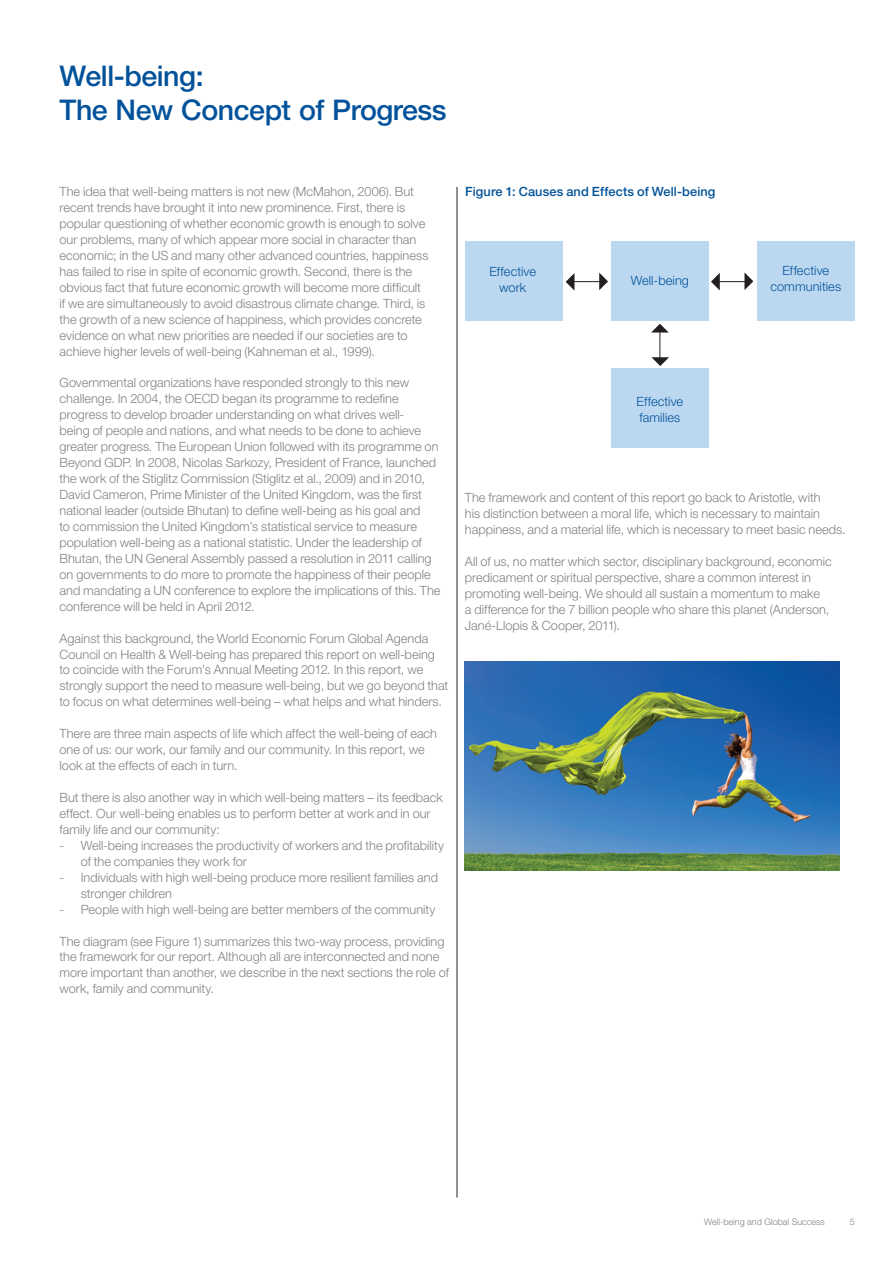
<style>
.page{position:relative;width:893px;height:1263px;background:#fff}
.page>*{position:absolute;margin:0;border:0;box-sizing:border-box;transform-origin:0 0}
.Heading_Level_1{font:500 28.5px "Helvetica Neue LT Pro";letter-spacing:-.015em;color:#01529a}
.Caption_Copy{font:300 12.75px/15.9px "Helvetica Neue LT Pro";color:#808285}
.Subhead_1{font:300 12.75px/15.9px "Helvetica Neue LT Pro";letter-spacing:.01em;color:#01529a;text-align:center}
.Subhead_1-2{font:500 12.75px "Helvetica Neue LT Pro";letter-spacing:.01em;color:#01529a}
.t1{font:300 9px "Helvetica Neue LT Pro";color:#808285}
</style>
<div class="page">
<img style="left:465px;top:661px;width:375px;height:210px">
<div style="left:465px;top:241px;width:98px;height:79px;background:#bcd8f0"></div>
<div style="left:757px;top:241px;width:98px;height:79px;background:#bcd8f0"></div>
<div style="left:611px;top:241px;width:98px;height:79px;background:#bcd8f0"></div>
<div style="left:611px;top:368px;width:98px;height:80px;background:#bcd8f0"></div>
<hr style="left:659px;top:326px;width:1px;height:37px;background:#231f20">
<hr style="left:714px;top:281px;width:37px;height:1px;background:#231f20">
<hr style="left:568px;top:281px;width:37px;height:1px;background:#231f20">
<svg style="left:651px;top:324px;width:18px;height:9px"></svg>
<svg style="left:651px;top:357px;width:18px;height:9px"></svg>
<svg style="left:566px;top:273px;width:8px;height:17px"></svg>
<svg style="left:599px;top:273px;width:9px;height:17px"></svg>
<svg style="left:711px;top:273px;width:9px;height:17px"></svg>
<svg style="left:744px;top:272px;width:9px;height:18px"></svg>
<hr style="left:457px;top:187px;width:1px;height:1010px;background:#231f20">
<p class="Heading_Level_1" style="left:60px;top:58px;width:146px">Well-being:</p>
<p class="Heading_Level_1" style="left:60px;top:93px;width:389px">The New Concept of Progress</p>
<p class="Caption_Copy" style="left:60px;top:183px;width:370px">The idea that well-being matters is not new (McMahon, 2006). But recent trends have brought it into new prominence. First, there is popular questioning of whether economic growth is enough to solve our problems, many of which appear more social in character than economic; in the US and many other advanced countries, happiness has failed to rise in spite of economic growth. Second, there is the obvious fact that future economic growth will become more difficult if we are simultaneously to avoid disastrous climate change. Third, is the growth of a new science of happiness, which provides concrete evidence on what new priorities are needed if our societies are to achieve higher levels of well-being (Kahneman et al., 1999).</p>
<p class="Caption_Copy" style="left:60px;top:375px;width:383px">Governmental organizations have responded strongly to this new challenge. In 2004, the OECD began its programme to redefine progress to develop broader understanding on what drives well-<br>being of people and nations, and what needs to be done to achieve greater progress. The European Union followed with its programme on Beyond GDP. In 2008, Nicolas Sarkozy, President of France, launched the work of the Stiglitz Commission (Stiglitz et al., 2009) and in 2010, David Cameron, Prime Minister of the United Kingdom, was the first national leader (outside Bhutan) to define well-being as his goal and<br>to commission the United Kingdom’s statistical service to measure population well-being as a national statistic. Under the leadership of Bhutan, the UN General Assembly passed a resolution in 2011 calling on governments to do more to promote the happiness of their people and mandating a UN conference to explore the implications of this. The conference will be held in April 2012.</p>
<p class="Caption_Copy" style="left:60px;top:630px;width:390px">Against this background, the World Economic Forum Global Agenda Council on Health &amp; Well-being has prepared this report on well-being to coincide with the Forum’s Annual Meeting 2012. In this report, we strongly support the need to measure well-being, but we go beyond that to focus on what determines well-being – what helps and what hinders.</p>
<p class="Caption_Copy" style="left:60px;top:725px;width:379px">There are three main aspects of life which affect the well-being of each one of us: our work, our family and our community. In this report, we look at the effects of each in turn.</p>
<p class="Caption_Copy" style="left:60px;top:789px;width:385px">But there is also another way in which well-being matters – its feedback effect. Our well-being enables us to perform better at work and in our family life and our community:</p>
<p class="Caption_Copy" style="left:81px;top:837px;width:365px;text-indent:-21px">- Well-being increases the productivity of workers and the profitability of the companies they work for</p>
<p class="Caption_Copy" style="left:81px;top:869px;width:359px;text-indent:-21px">- Individuals with high well-being produce more resilient families and stronger children</p>
<p class="Caption_Copy" style="left:60px;top:901px;width:377px">- People with high well-being are better members of the community</p>
<p class="Caption_Copy" style="left:60px;top:933px;width:391px">The diagram (see Figure 1) summarizes this two-way process, providing the framework for our report. Although all are interconnected and none more important than another, we describe in the next sections the role of work, family and community.</p>
<p class="Subhead_1-2" style="left:465px;top:184px;width:252px">Figure 1: Causes and Effects of Well-being</p>
<p class="Subhead_1" style="left:489px;top:264px;width:48px">Effective</p>
<p class="Subhead_1" style="left:499px;top:280px;width:29px">work</p>
<p class="Subhead_1" style="left:631px;top:272px;width:60px">Well-being</p>
<p class="Subhead_1" style="left:770px;top:263px;width:72px">Effective communities</p>
<p class="Subhead_1" style="left:637px;top:393px;width:48px">Effective</p>
<p class="Subhead_1" style="left:639px;top:409px;width:43px">families</p>
<p class="Caption_Copy" style="left:465px;top:489px;width:382px">The framework and content of this report go back to Aristotle, with<br>his distinction between a moral life, which is necessary to maintain happiness, and a material life, which is necessary to meet basic needs.</p>
<p class="Caption_Copy" style="left:465px;top:553px;width:368px">All of us, no matter which sector, disciplinary background, economic predicament or spiritual perspective, share a common interest in promoting well-being. We should all sustain a momentum to make<br>a difference for the 7 billion people who share this planet (Anderson, Jané-Llopis &amp; Cooper, 2011).</p>
<p class="t1" style="left:704px;top:1216px;width:122px">Well-being and Global Success</p>
<p class="t1" style="left:850px;top:1216px;width:7px">5</p>
</div>
